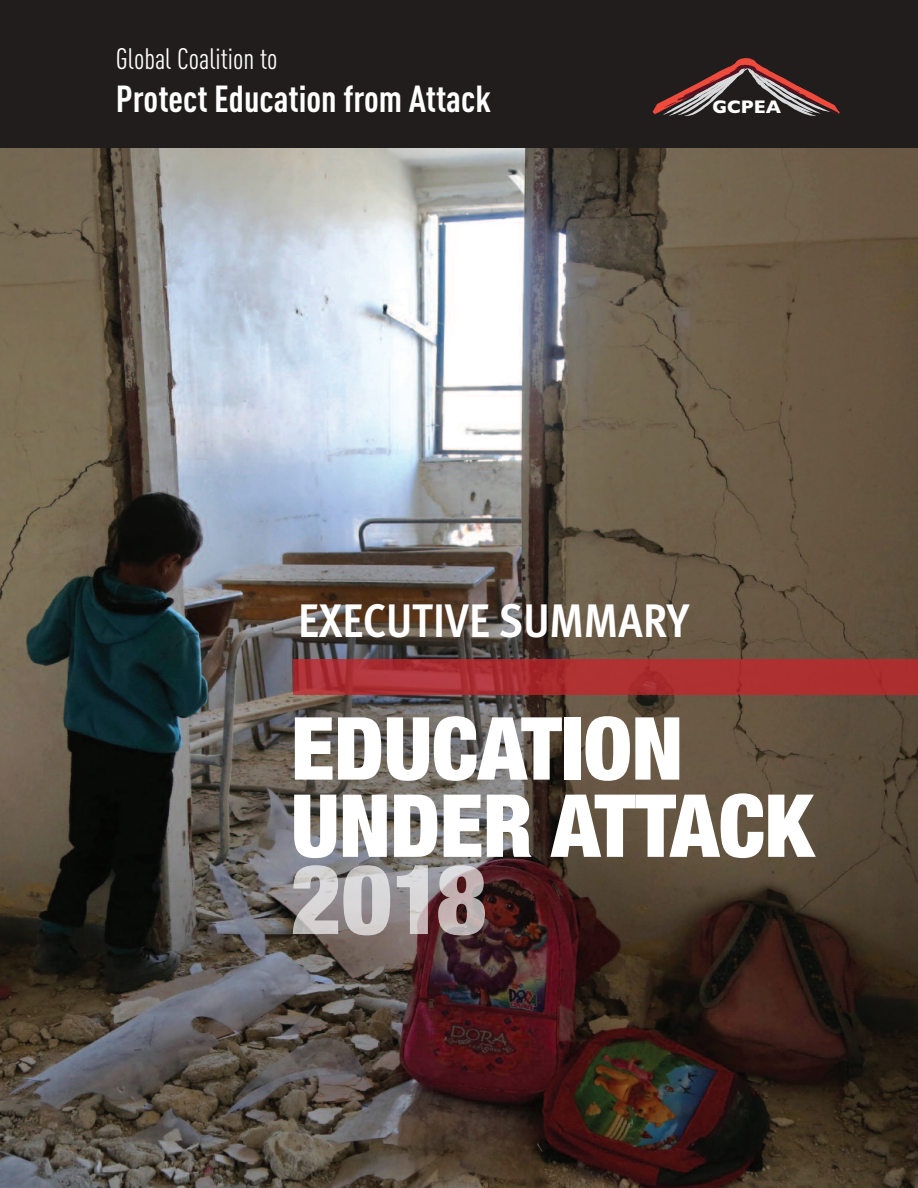
<style>
.page{position:relative;width:918px;height:1188px;background:#fff}
.page>*{position:absolute;margin:0;border:0;box-sizing:border-box;transform-origin:0 0}
.t1{font:900 condensed 97.2px "Helvetica Neue";color:rgb(255 255 255/.67)}
.t2{font:900 condensed 87.15px/77.2px "Helvetica Neue";letter-spacing:-.005em;color:#fff}
.t3{font:700 condensed 47.1px "Meta Pro";letter-spacing:.005em;color:#fff}
.t4{font:700 37.2px "DIN Cond";color:#fff}
.t5{font:29.25px "DIN Cond";color:#fff}
.t6{font:700 18.45px "Gill Sans";color:#fff}
</style>
<div class="page">
<img style="left:0;top:148px;width:918px;height:1040px">
<div style="left:0;top:0;width:918px;height:148px;background:#211d1d"></div>
<div style="left:293px;top:659px;width:625px;height:36px;background:#c8242b;opacity:.75"></div>
<svg style="left:653px;top:58px;width:187px;height:58px"></svg>
<p class="t5" style="left:116px;top:48px;width:163px">Global Coalition to</p>
<p class="t4" style="left:116px;top:85px;width:376px">Protect Education from Attack</p>
<p class="t6" style="left:713px;top:96px;width:70px">GCPEA</p>
<p class="t3" style="left:298px;top:603px;width:392px">EXECUTIVE SUMMARY</p>
<h2 class="t2" style="left:291px;top:718px;width:524px">EDUCATION<br>UNDER ATTACK</h2>
<h1 class="t1" style="left:291px;top:865px;width:197px">2018</h1>
</div>
